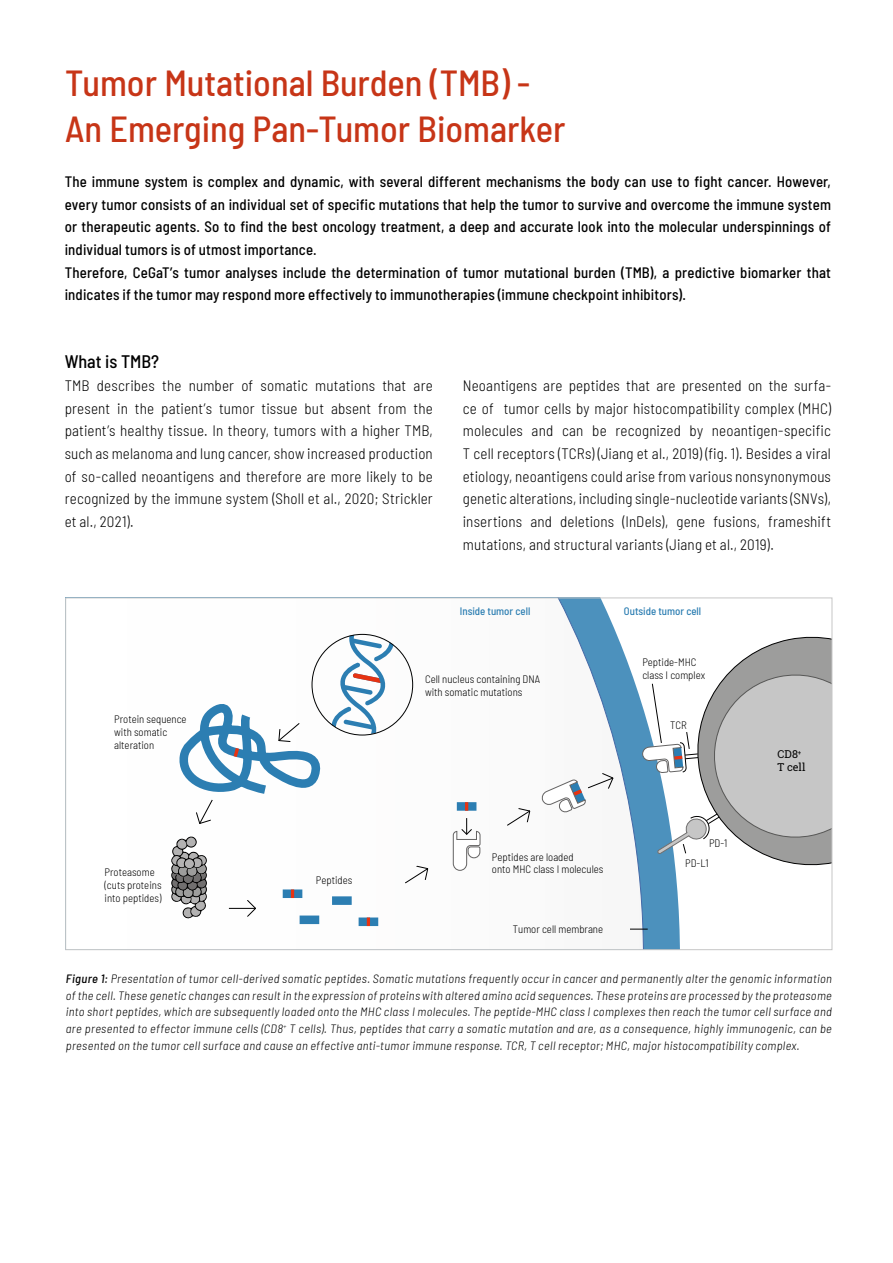
<style>
.page{position:relative;width:893px;height:1263px;background:#fff}
.page>*{position:absolute;margin:0;border:0;box-sizing:border-box;transform-origin:0 0}
.t1{font:500 semi-condensed 36.3px/45.3px "Barlow";color:#c73517}
.t2{font:500 semi-condensed 18.15px "Barlow";color:#000}
.t3{font:300 semi-condensed 15.15px/22.6px "Barlow";letter-spacing:.01em;color:#000;text-align:justify}
.t4{font:500 semi-condensed 15.15px/22.6px "Barlow";letter-spacing:.01em;color:#000}
.t5{font:italic 300 semi-condensed 12.15px/16.6px "Barlow";letter-spacing:.03em;color:#000;text-align:justify}
.t6{font:300 semi-condensed 10.8px/13px "Barlow";color:#000}
.t7{font:500 semi-condensed 10.8px "Barlow";color:#2c7eb2}
.t8{font:10.8px/13px "Roboto Slab";color:#000}
.s1{font-weight:500}
</style>
<div class="page">
<svg style="left:228px;top:599px;width:416px;height:349px"></svg>
<svg style="left:171px;top:836px;width:36px;height:83px"></svg>
<svg style="left:332px;top:635px;width:62px;height:99px"></svg>
<div style="left:359px;top:917px;width:19px;height:9px;background:#2c7eb2"></div>
<svg style="left:367px;top:917px;width:3px;height:9px"></svg>
<div style="left:283px;top:889px;width:19px;height:9px;background:#2c7eb2"></div>
<svg style="left:291px;top:889px;width:3px;height:9px"></svg>
<div style="left:300px;top:915px;width:19px;height:9px;background:#2c7eb2"></div>
<div style="left:332px;top:896px;width:20px;height:9px;background:#2c7eb2"></div>
<svg style="left:630px;top:929px;width:18px;height:1px"></svg>
<svg style="left:541px;top:772px;width:73px;height:41px"></svg>
<svg style="left:642px;top:626px;width:188px;height:249px"></svg>
<svg style="left:229px;top:900px;width:27px;height:17px"></svg>
<svg style="left:404px;top:865px;width:25px;height:19px"></svg>
<svg style="left:506px;top:807px;width:25px;height:20px"></svg>
<div style="left:457px;top:802px;width:19px;height:9px;background:#2c7eb2"></div>
<svg style="left:465px;top:802px;width:3px;height:9px"></svg>
<svg style="left:453px;top:818px;width:28px;height:53px"></svg>
<svg style="left:179px;top:700px;width:145px;height:125px"></svg>
<h1 class="t1" style="left:65px;top:58px;width:502px">Tumor Mutational Burden (TMB) -<br>An Emerging Pan-Tumor Biomarker</h1>
<p class="t4" style="left:65px;top:169px;width:768px">The immune system is complex and dynamic, with several different mechanisms the body can use to fight cancer. However, every tumor consists of an individual set of specific mutations that help the tumor to survive and overcome the immune system or therapeutic agents. So to find the best oncology treatment, a deep and accurate look into the molecular underspinnings of individual tumors is of utmost importance.<br>Therefore, CeGaT’s tumor analyses include the determination of tumor mutational burden (TMB), a predictive biomarker that indicates if the tumor may respond more effectively to immunotherapies (immune checkpoint inhibitors).</p>
<p class="t2" style="left:65px;top:349px;width:96px">What is TMB?</p>
<p class="t3" style="left:65px;top:373px;width:370px">TMB describes the number of somatic mutations that are present in the patient’s tumor tissue but absent from the patient’s healthy tissue. In theory, tumors with a higher TMB, such as melanoma and lung cancer, show increased production of so-called neoantigens and therefore are more likely to be recognized by the immune system (Sholl et al., 2020; Strickler et al., 2021).</p>
<p class="t3" style="left:463px;top:373px;width:370px">Neoantigens are peptides that are presented on the surfa&shy;ce of tumor cells by major histocompatibility complex (MHC) molecules and can be recognized by neoantigen-specific T cell receptors (TCRs) (Jiang et al., 2019) (fig. 1). Besides a viral etiology, neoantigens could arise from various nonsynonymous genetic alterations, including single-nucleotide variants (SNVs), insertions and deletions (InDels), gene fusions, frameshift mutations, and structural variants (Jiang et al., 2019).</p>
<p class="t7" style="left:460px;top:603px;width:72px">Inside tumor cell</p>
<p class="t7" style="left:624px;top:603px;width:79px">Outside tumor cell</p>
<p class="t6" style="left:114px;top:711px;width:74px">Protein sequence with somatic alteration</p>
<p class="t6" style="left:105px;top:864px;width:58px">Proteasome (cuts proteins into peptides)</p>
<p class="t6" style="left:316px;top:872px;width:38px">Peptides</p>
<p class="t6" style="left:425px;top:672px;width:116px">Cell nucleus containing DNA with somatic mutations</p>
<p class="t6" style="left:642px;top:655px;width:64px">Peptide-MHC class I complex</p>
<p class="t6" style="left:670px;top:717px;width:18px">TCR</p>
<p class="t6" style="left:492px;top:849px;width:113px">Peptides are loaded<br>onto MHC class I molecules</p>
<p class="t6" style="left:513px;top:921px;width:92px">Tumor cell membrane</p>
<p class="t6" style="left:709px;top:836px;width:20px">PD-1</p>
<p class="t6" style="left:685px;top:856px;width:25px">PD-L1</p>
<p class="t8" style="left:777px;top:748px;width:29px">CD8<sup>+<br></sup>T cell</p>
<p class="t5" style="left:66px;top:969px;width:768px"><span class="s1">Figure 1:</span> Presentation of tumor cell-derived somatic peptides. Somatic mutations frequently occur in cancer and permanently alter the genomic information of the cell. These genetic changes can result in the expression of proteins with altered amino acid sequences. These proteins are processed by the proteasome into short peptides, which are subsequently loaded onto the MHC class I molecules. The peptide-MHC class I complexes then reach the tumor cell surface and are presented to effector immune cells (CD8<sup>+</sup> T cells). Thus, peptides that carry a somatic mutation and are, as a consequence, highly immunogenic, can be presented on the tumor cell surface and cause an effective anti-tumor immune response. TCR, T cell receptor; MHC, major histocompatibility complex.</p>
</div>
